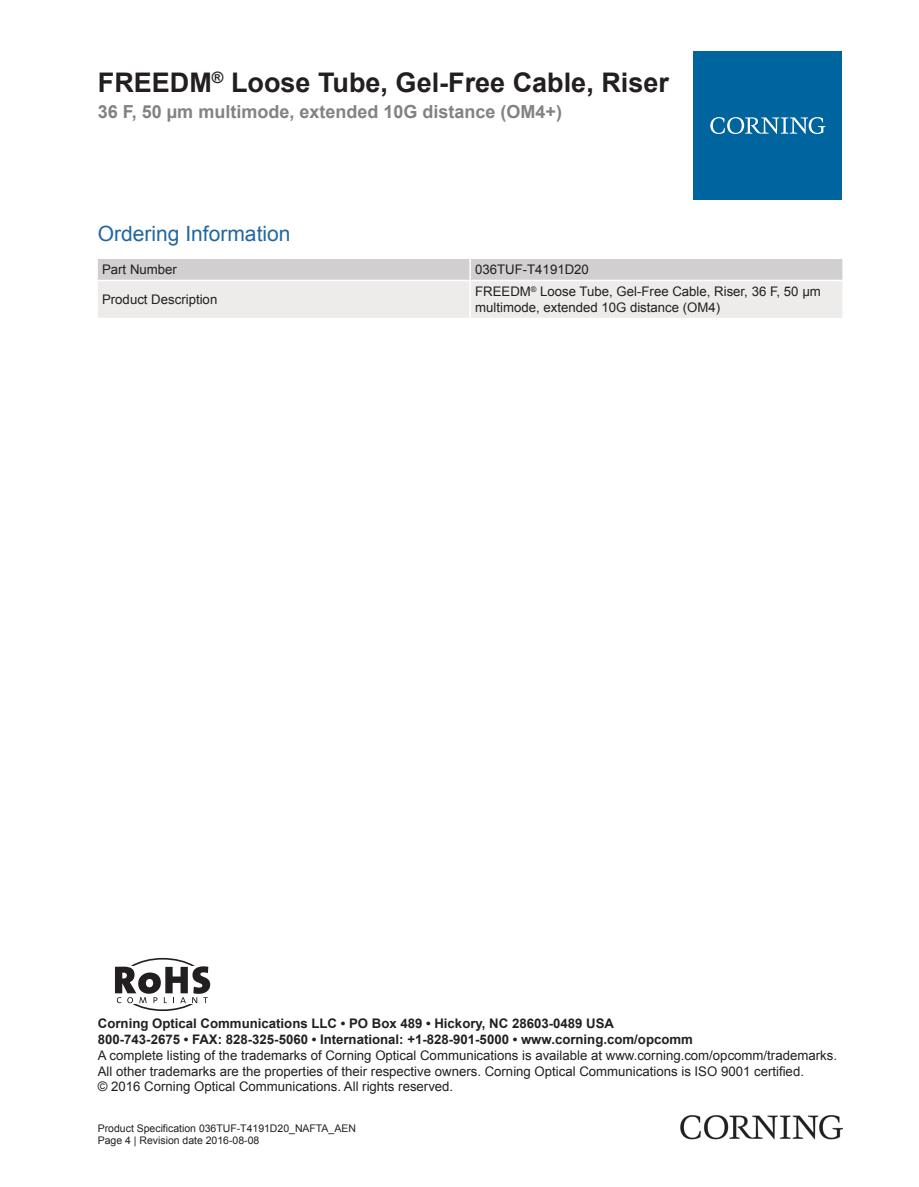
<style>
.page{position:relative;width:919px;height:1187px;background:#fff}
.page>*{position:absolute;margin:0;border:0;box-sizing:border-box;transform-origin:0 0}
.t1{font:700 27px "Arial";color:#231f20}
.t2{font:21px "Arial";color:#2166a2}
.t3{font:700 18px "Arial";color:#808285}
.t4{font:13.2px/15.9px "Arial";color:#231f20}
.t5{font:700 13.2px/15.9px "Arial";color:#231f20}
.t6{font:10.5px/12.6px "Arial";color:#231f20}
</style>
<div class="page">
<svg style="left:98px;top:259px;width:744px;height:59px;background:#e3e1e1"></svg>
<hr style="left:469px;top:259px;width:2px;height:21px;background:#fff">
<hr style="left:469px;top:281px;width:2px;height:37px;background:#fff">
<hr style="left:98px;top:280px;width:372px;height:1px;background:#fff">
<hr style="left:470px;top:280px;width:372px;height:1px;background:#fff">
<div style="left:693px;top:51px;width:149px;height:149px;background:#00649e"></div>
<svg style="left:710px;top:117px;width:115px;height:17px"></svg>
<img style="left:680px;top:1115px;width:162px;height:24px">
<div style="left:118px;top:957px;width:90px;height:53px;border:2px solid #231f20;border-radius:50%"></div>
<div style="left:98px;top:966px;width:123px;height:38px;background:#fff"></div>
<svg style="left:115px;top:966px;width:95px;height:37px"></svg>
<h1 class="t1" style="left:98px;top:63px;width:572px">FREEDM<sup>®</sup> Loose Tube, Gel-Free Cable, Riser</h1>
<h3 class="t3" style="left:98px;top:99px;width:466px">36 F, 50 µm multimode, extended 10G distance (OM4+)</h3>
<h2 class="t2" style="left:98px;top:219px;width:194px">Ordering Information</h2>
<p class="t4" style="left:102px;top:261px;width:76px">Part Number</p>
<p class="t4" style="left:475px;top:261px;width:115px">036TUF-T4191D20</p>
<p class="t4" style="left:102px;top:291px;width:117px">Product Description</p>
<p class="t4" style="left:475px;top:283px;width:347px">FREEDM<sup>®</sup> Loose Tube, Gel-Free Cable, Riser, 36 F, 50 µm multimode, extended 10G distance (OM4)</p>
<p class="t5" style="left:98px;top:1015px;width:596px">Corning Optical Communications LLC • PO Box 489 • Hickory, NC 28603-0489 USA<br>800-743-2675 • FAX: 828-325-5060 • International: +1-828-901-5000 • www.corning.com/opcomm</p>
<p class="t4" style="left:98px;top:1046px;width:740px">A complete listing of the trademarks of Corning Optical Communications is available at www.corning.com/opcomm/trademarks.<br>All other trademarks are the properties of their respective owners. Corning Optical Communications is ISO 9001 certified.<br>© 2016 Corning Optical Communications. All rights reserved.</p>
<p class="t6" style="left:98px;top:1121px;width:259px">Product Specification 036TUF-T4191D20_NAFTA_AEN<br>Page 4 | Revision date 2016-08-08</p>
</div>
